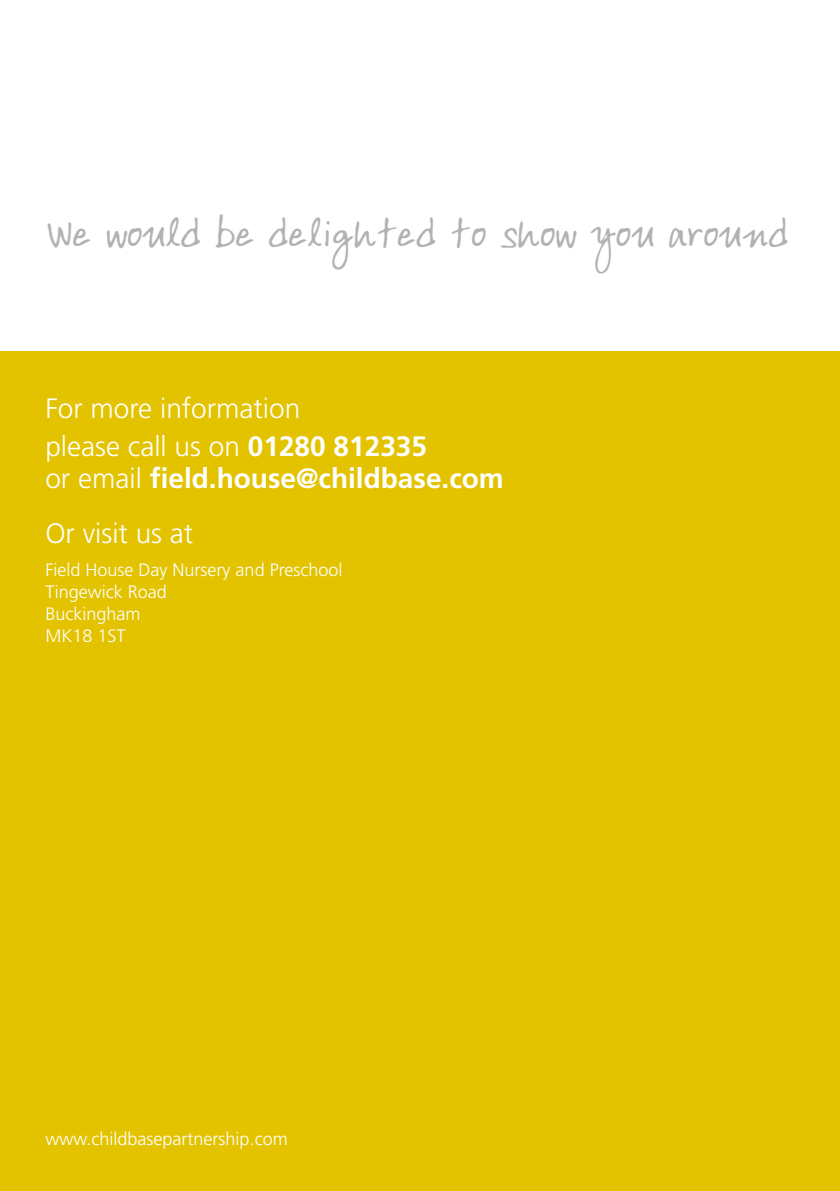
<style>
.page{position:relative;width:840px;height:1191px;background:#fff}
.page>*{position:absolute;margin:0;border:0;box-sizing:border-box;transform-origin:0 0}
.t1{font:36px "Lumpy";color:#b3b2b2}
.t2{font:300 28px/37.6px "Frutiger";color:#fff}
.t3{font:700 28px "Frutiger";color:#fff}
.t4{font:300 18px/22px "Frutiger";color:#fff}
.s1{font-weight:700}
.s2{font-weight:300}
</style>
<div class="page">
<div style="left:0;top:351px;width:839px;height:840px;background:#e3c300"></div>
<h1 class="t1" style="left:45px;top:212px;width:743px">We would be delighted to show you around</h1>
<h2 class="t2" style="left:45px;top:390px;width:383px">For more information<br>please call us on <span class="s1">01280 812335</span></h2>
<h2 class="t3" style="left:45px;top:461px;width:459px"><span class="s2">or email</span> field.house@childbase.com</h2>
<h2 class="t2" style="left:45px;top:515px;width:149px">Or visit us at</h2>
<p class="t4" style="left:45px;top:559px;width:298px">Field House Day Nursery and Preschool<br>Tingewick Road<br>Buckingham<br>MK18 1ST</p>
<p class="t4" style="left:45px;top:1128px;width:244px">www.childbasepartnership.com</p>
</div>
